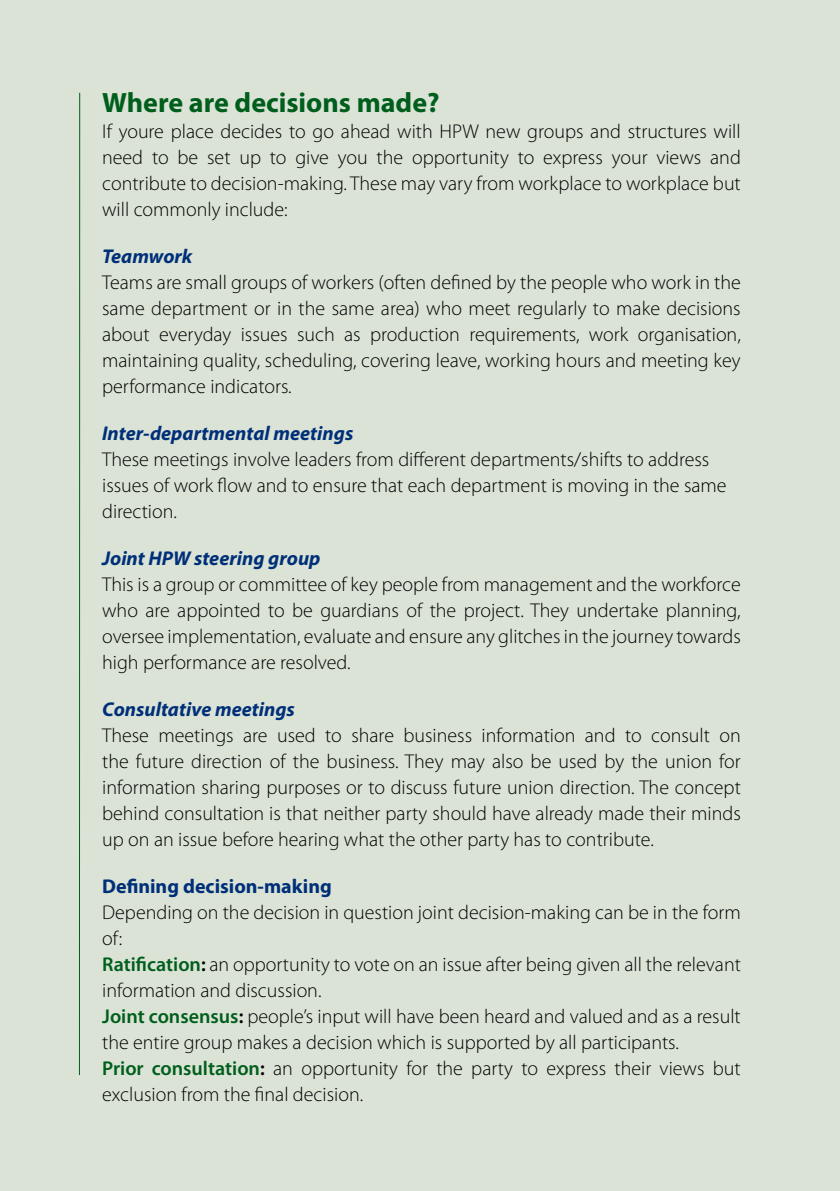
<style>
.page{position:relative;width:840px;height:1191px;background:#fff}
.page>*{position:absolute;margin:0;border:0;box-sizing:border-box;transform-origin:0 0}
.t1{font:700 28px "Myriad Pro";color:#005e1d}
.t2{font:300 20px/26px "Myriad Pro";color:#000;text-align:justify}
.t3{font:italic 700 20px "Myriad Pro";color:#002f79}
.t4{font:700 20px "Myriad Pro";color:#002f79}
.s1{font-weight:600;color:#005e1d}
.s2{font-weight:600}
</style>
<div class="page">
<div style="left:0;top:0;width:839px;height:1191px;background:#dae3d5"></div>
<hr style="left:79px;top:93px;width:1px;height:982px;background:#005e1d">
<h1 class="t1" style="left:102px;top:84px;width:339px">Where are decisions made?</h1>
<p class="t2" style="left:102px;top:118px;width:640px">If youre place decides to go ahead with HPW new groups and structures will need to be set up to give you the opportunity to express your views and contribute to decision-making. These may vary from workplace to workplace but will commonly include:</p>
<p class="t3" style="left:102px;top:243px;width:92px">Teamwork</p>
<p class="t2" style="left:102px;top:269px;width:639px">Teams are small groups of workers (often defined by the people who work in the same department or in the same area) who meet regularly to make decisions about everyday issues such as production requirements, work organisation, maintaining quality, scheduling, covering leave, working hours and meeting key performance indicators.</p>
<p class="t3" style="left:102px;top:420px;width:252px">Inter-departmental meetings</p>
<p class="t2" style="left:102px;top:446px;width:625px;text-align:left">These meetings involve leaders from different departments/shifts to address issues of work flow and to ensure that each department is moving in the same direction.</p>
<p class="t3" style="left:102px;top:545px;width:220px">Joint HPW steering group</p>
<p class="t2" style="left:102px;top:571px;width:639px">This is a group or committee of key people from management and the workforce who are appointed to be guardians of the project. They undertake planning, oversee implementation, evaluate and ensure any glitches in the journey towards high performance are resolved.</p>
<p class="t3" style="left:102px;top:696px;width:194px">Consultative meetings</p>
<p class="t2" style="left:102px;top:722px;width:640px">These meetings are used to share business information and to consult on the future direction of the business. They may also be used by the union for information sharing purposes or to discuss future union direction. The concept behind consultation is that neither party should have already made their minds up on an issue before hearing what the other party has to contribute.</p>
<p class="t4" style="left:102px;top:873px;width:231px">Defining decision-making</p>
<p class="t2" style="left:102px;top:899px;width:640px;text-align:left">Depending on the decision in question joint decision-making can be in the form of:<br><span class="s1">Ratification</span><span class="s2">:</span> an opportunity to vote on an issue after being given all the relevant information and discussion.<br><span class="s1">Joint consensus</span><span class="s2">:</span> people’s input will have been heard and valued and as a result the entire group makes a decision which is supported by all participants.<br><span class="s1">Prior consultation</span><span class="s2">:</span> an opportunity for the party to express their views but exclusion from the final decision.</p>
</div>
